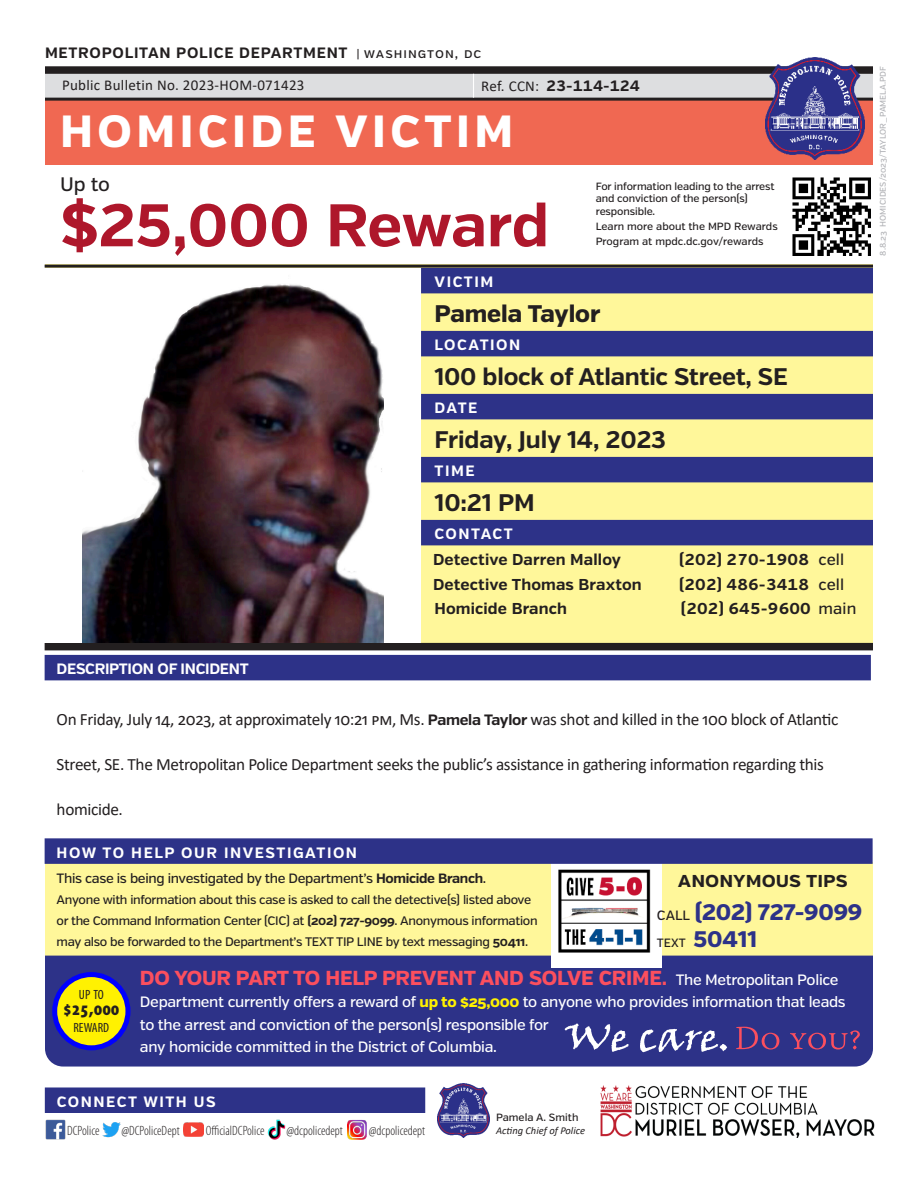
<style>
.page{position:relative;width:918px;height:1188px;background:#fff}
.page>*{position:absolute;margin:0;border:0;box-sizing:border-box;transform-origin:0 0}
.t1{font:700 60px "Verb";letter-spacing:-.01em;color:#ae172b}
.t2{font:800 45px "Verb";letter-spacing:.1em;color:#fff}
.caption_data{font:700 24px "Verb";letter-spacing:-.01em;color:#231f20}
.caption_data-2{font:800 24px "Verb";letter-spacing:-.005em;color:#231f20}
.t3{font:800 22.5px/27px "Verb";letter-spacing:-.01em;color:#2d3288}
.t4{font:700 21px "Verb";color:#231f20}
.t5{font:800 20.25px "Verb";letter-spacing:-.01em;color:#fc4f5e}
.t6{font:500 19.5px "Verb";color:#231f20}
.t7{font:900 condensed 19.2px "Myriad Pro";color:#231f20}
.body_text{font:17.25px "Calibri";letter-spacing:-.02em;color:#231f20}
.det_contact_-_1st_line{font:700 15.75px "Verb";letter-spacing:.01em;color:#231f20}
.t8{font:500 15px/22.5px "Verb";letter-spacing:-.02em;color:#fff}
.caption_subtitle{font:700 15px "Verb";letter-spacing:.1em;color:#fff}
.t9{font:700 15px "Verb";letter-spacing:.05em;color:#231f20}
.bulletin_no{font:15px "Calibri";letter-spacing:.02em;color:#231f20}
.caption_subtitle-2{font:700 15px "Verb";letter-spacing:-.02em;color:#fff}
.t10{font:300 condensed 13.5px "Myriad Pro";color:#231f20}
.t11{font:500 13.5px "Verb";letter-spacing:-.025em;color:#231f20}
.t12{font:condensed 13.35px "Myriad Pro";color:#231f20}
.t13{font:500 12.3px/21px "Verb";letter-spacing:-.025em;color:#231f20}
.t14{font:500 10.5px/12.6px "Verb";letter-spacing:-.01em;color:#231f20}
.t15{font:italic 10.5px "Calibri";color:#231f20}
.body{font:500 8.25px "Verb";color:#b2b3b7}
.s1{font-weight:500;font-size:13.5px}
.s2{font-family:"Calibri";font-weight:400}
.s3{font-weight:500}
.s4{font-family:"Verb";font-weight:700;font-size:15px}
.s5{font-weight:700}
.s6{font-weight:500;font-size:15px;color:#fff}
.s7{font-weight:800;color:#fff101}
.s8{font-weight:500;font-size:13.5px;color:#231f20}
.s9{font-weight:500;font-size:12px;color:#231f20}
</style>
<div class="page">
<img style="left:780px;top:177px;width:93px;height:88px">
<div style="left:45px;top:265px;width:828px;height:382px;background:#fff79a"></div>
<hr style="left:45px;top:265px;width:828px;height:3px;background:#231f20">
<div style="left:45px;top:643px;width:828px;height:7px;background:#231f20"></div>
<div style="left:45px;top:98px;width:828px;height:66px;background:#f06852"></div>
<div style="left:45px;top:74px;width:828px;height:25px;background:#dddee0"></div>
<hr style="left:45px;top:98px;width:828px;height:3px;background:#231f20">
<div style="left:45px;top:66px;width:828px;height:8px;background:#231f20"></div>
<img style="left:766px;top:58px;width:99px;height:102px">
<svg style="left:473px;top:74px;width:1px;height:23px"></svg>
<div style="left:45px;top:862px;width:828px;height:94px;background:#fff79a"></div>
<div style="left:45px;top:956px;width:828px;height:111px;background:#2d3288"></div>
<svg style="left:736px;top:1027px;width:124px;height:23px;background:#54377f"></svg>
<svg style="left:565px;top:1023px;width:162px;height:29px"></svg>
<img style="left:552px;top:864px;width:110px;height:104px">
<div style="left:45px;top:838px;width:828px;height:26px;background:#2d3288"></div>
<div style="left:55px;top:975px;width:73px;height:73px;background:#fff101;border-radius:50%"></div>
<div style="left:52px;top:972px;width:78px;height:78px;border:5px solid #00f;border-radius:50%"></div>
<div style="left:421px;top:268px;width:452px;height:25px;background:#2d3288"></div>
<div style="left:421px;top:331px;width:452px;height:25px;background:#2d3288"></div>
<div style="left:421px;top:394px;width:452px;height:25px;background:#2d3288"></div>
<div style="left:421px;top:457px;width:452px;height:25px;background:#2d3288"></div>
<div style="left:421px;top:520px;width:452px;height:25px;background:#2d3288"></div>
<div style="left:45px;top:655px;width:826px;height:25px;background:#2d3288"></div>
<div style="left:45px;top:268px;width:376px;height:375px;background:#fff"></div>
<img style="left:83px;top:284px;width:300px;height:359px">
<img style="left:600px;top:1085px;width:275px;height:53px">
<img style="left:437px;top:1084px;width:53px;height:54px">
<img style="left:45px;top:1120px;width:20px;height:20px">
<img style="left:102px;top:1122px;width:19px;height:16px">
<img style="left:184px;top:1122px;width:20px;height:15px">
<img style="left:267px;top:1120px;width:19px;height:20px">
<img style="left:347px;top:1120px;width:20px;height:20px">
<div style="left:45px;top:1087px;width:380px;height:26px;background:#2d3288"></div>
<p class="t9" style="left:45px;top:44px;width:438px">METROPOLITAN POLICE DEPARTMENT <span class="s1">| washington, dc</span></p>
<p class="bulletin_no" style="left:62px;top:75px;width:244px">Public Bulletin No. 2023-HOM-071423</p>
<p class="t9" style="left:481px;top:77px;width:160px"><span class="s2">Ref. CCN:</span> 23-114-124</p>
<h2 class="t2" style="left:60px;top:104px;width:455px">HOMICIDE VICTIM</h2>
<h3 class="t6" style="left:60px;top:172px;width:52px">Up to</h3>
<h1 class="t1" style="left:60px;top:189px;width:491px">$25,000 Reward</h1>
<p class="t14" style="left:596px;top:180px;width:180px">For information leading to the arrest and conviction of the person(s) responsible.</p>
<p class="t14" style="left:596px;top:219px;width:184px;line-height:15px">Learn more about the MPD Rewards<br>Program at mpdc.dc.gov/rewards</p>
<p class="caption_subtitle" style="left:435px;top:273px;width:60px">VICTIM</p>
<p class="caption_data-2" style="left:435px;top:299px;width:167px">Pamela Taylor</p>
<p class="caption_subtitle" style="left:435px;top:336px;width:87px">LOCATION</p>
<p class="caption_data" style="left:435px;top:362px;width:355px">100 block of Atlantic Street, SE</p>
<p class="caption_subtitle" style="left:435px;top:399px;width:44px">DATE</p>
<p class="caption_data" style="left:435px;top:425px;width:233px">Friday, July 14, 2023</p>
<p class="caption_subtitle" style="left:435px;top:462px;width:42px">TIME</p>
<p class="caption_data" style="left:435px;top:488px;width:102px">10:21 PM</p>
<p class="caption_subtitle" style="left:435px;top:525px;width:80px">CONTACT</p>
<p class="det_contact_-_1st_line" style="left:433px;top:550px;width:190px">Detective Darren Malloy</p>
<p class="det_contact_-_1st_line" style="left:679px;top:550px;width:167px">(202) 270-1908 <span class="s3">cell</span></p>
<p class="det_contact_-_1st_line" style="left:433px;top:575px;width:210px">Detective Thomas Braxton</p>
<p class="det_contact_-_1st_line" style="left:679px;top:575px;width:167px">(202) 486-3418 <span class="s3">cell</span></p>
<p class="det_contact_-_1st_line" style="left:435px;top:599px;width:134px">Homicide Branch</p>
<p class="det_contact_-_1st_line" style="left:681px;top:599px;width:177px">(202) 645-9600 <span class="s3">main</span></p>
<p class="body" style="left:878px;top:256px;width:191px;rotate:-90deg">8.8.23 HOMICIDES/2023/TAYLOR_PAMELA.PDF</p>
<p class="caption_subtitle-2" style="left:57px;top:660px;width:194px">DESCRIPTION OF INCIDENT</p>
<p class="body_text" style="left:57px;top:708px;width:783px">On Friday, July 14, 2023, at approximately 10:21 pm, Ms. <span class="s4">Pamela Taylor</span> was shot and killed in the 100 block of Atlantic</p>
<p class="body_text" style="left:57px;top:753px;width:769px">Street, SE. The Metropolitan Police Department seeks the public’s assistance in gathering information regarding this</p>
<p class="body_text" style="left:57px;top:798px;width:68px">homicide.</p>
<p class="caption_subtitle" style="left:57px;top:844px;width:302px">HOW TO HELP OUR INVESTIGATION</p>
<p class="t11" style="left:57px;top:871px;width:431px">This case is being investigated by the Department’s <span class="s5">Homicide Branch</span>.</p>
<p class="t13" style="left:57px;top:890px;width:483px">Anyone with information about this case is asked to call the detective(s) listed above or the Command Information Center (CIC) at <span class="s5">(202) 727-9099</span>. Anonymous information may also be forwarded to the Department’s TEXT TIP LINE by text messaging <span class="s5">50411</span>.</p>
<h3 class="t5" style="left:140px;top:965px;width:700px">DO YOUR PART TO HELP PREVENT AND SOLVE CRIME<span class="s5">.</span> <span class="s6">The Metropolitan Police</span></h3>
<p class="t8" style="left:140px;top:991px;width:707px">Department currently offers a reward of <span class="s7">up to $25,000</span> to anyone who provides information that leads to the arrest and conviction of the person(s) responsible for<br>any homicide committed in the District of Columbia.</p>
<h3 class="t4" style="left:678px;top:867px;width:171px">anonymous tips</h3>
<h3 class="t3" style="left:657px;top:899px;width:207px"><span class="s8">CALL</span> (202) 727-9099<br><span class="s9">TEXT</span> 50411</h3>
<p class="t12" style="left:79px;top:986px;width:26px">UP TO</p>
<h3 class="t7" style="left:63px;top:997px;width:58px">$25,000</h3>
<p class="t12" style="left:73px;top:1020px;width:37px">REWARD</p>
<p class="caption_subtitle" style="left:57px;top:1093px;width:160px">CONNECT WITH US</p>
<p class="t14" style="left:496px;top:1111px;width:84px">Pamela A. Smith</p>
<p class="t10" style="left:67px;top:1123px;width:34px">DCPolice</p>
<p class="t10" style="left:121px;top:1123px;width:60px">@DCPoliceDept</p>
<p class="t10" style="left:206px;top:1123px;width:60px">OfficialDCPolice</p>
<p class="t10" style="left:287px;top:1123px;width:58px">@dcpolicedept</p>
<p class="t10" style="left:369px;top:1123px;width:58px">@dcpolicedept</p>
<p class="t15" style="left:496px;top:1123px;width:91px">Acting Chief of Police</p>
</div>
